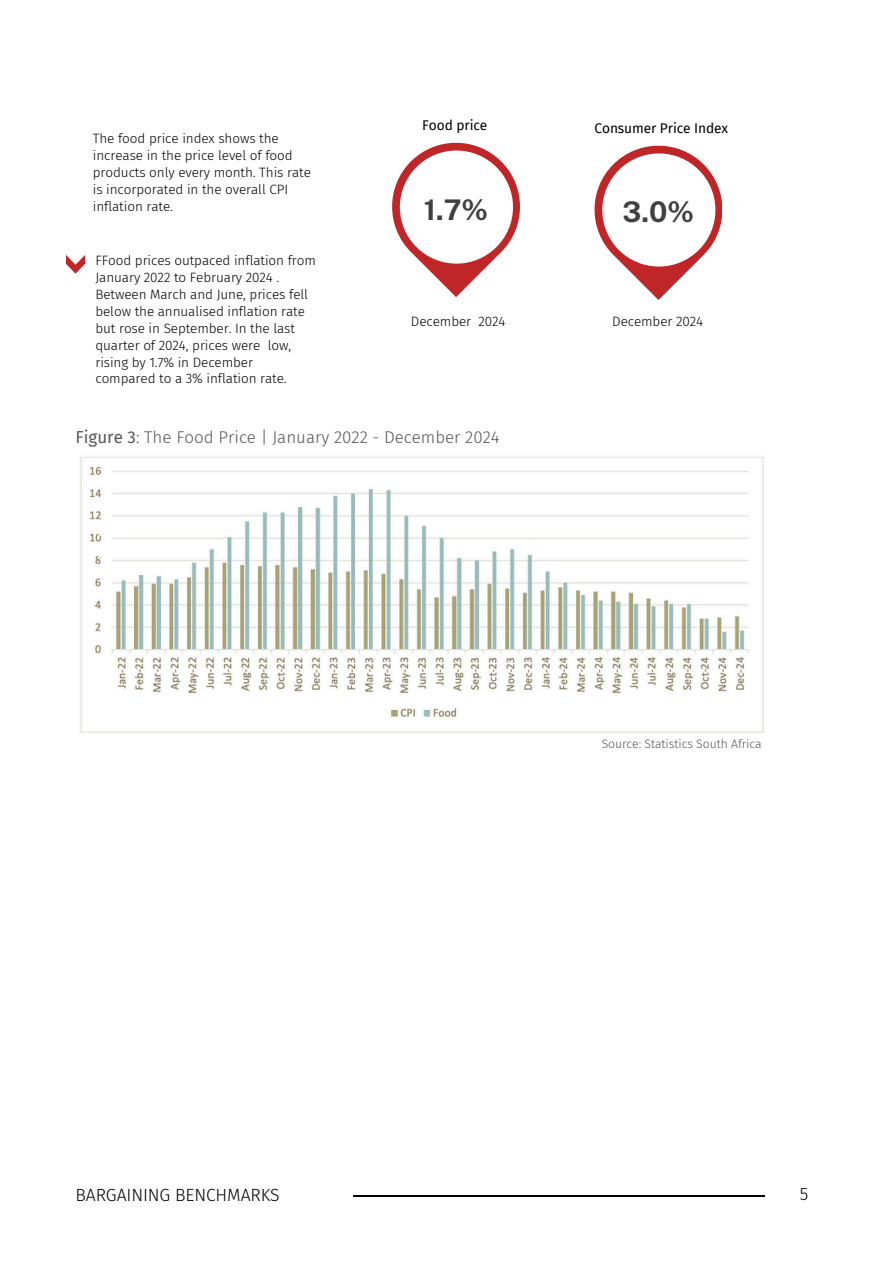
<style>
.page{position:relative;width:894px;height:1264px;background:#fff}
.page>*{position:absolute;margin:0;border:0;box-sizing:border-box;transform-origin:0 0}
.t1{font:700 28.5px "Public Sans";color:#404040}
.t2{font:700 28.35px "Public Sans";color:#404040}
.t3{font:300 17.55px "Fira Sans";letter-spacing:-.005em;color:#000}
.t4{font:300 16.95px "Fira Sans";color:#575756}
.t5{font:15px "Fira Sans";color:#fff}
.t6{font:13.65px "Fira Sans";letter-spacing:-.005em;color:#000}
.t7{font:300 13.5px/16.8px "Fira Sans";letter-spacing:-.005em;color:#000}
.t8{font:300 12.15px "Fira Sans";letter-spacing:-.005em;color:#575756}
.s1{font-weight:400}
</style>
<div class="page">
<hr style="left:353px;top:1195px;width:411px;height:1px;background:#000">
<svg style="left:66px;top:255px;width:19px;height:19px"></svg>
<svg style="left:392px;top:143px;width:127px;height:154px"></svg>
<div style="left:400px;top:150px;width:113px;height:114px;background:#fff;border-radius:50%"></div>
<svg style="left:594px;top:146px;width:128px;height:154px"></svg>
<div style="left:602px;top:153px;width:113px;height:113px;background:#fff;border-radius:50%"></div>
<img style="left:80px;top:457px;width:684px;height:276px">
<p class="t7" style="left:93px;top:130px;width:219px">The food price index shows the increase in the price level of food products only every month. This rate is incorporated in the overall CPI inflation rate.</p>
<p class="t7" style="left:95px;top:252px;width:222px">FFood prices outpaced inflation from January 2022 to February 2024 .<br>Between March and June, prices fell below the annualised inflation rate but rose in September. In the last quarter of 2024, prices were low, rising by 1.7% in December compared to a 3% inflation rate.</p>
<h1 class="t6" style="left:422px;top:118px;width:67px">Food price</h1>
<p class="t6" style="left:594px;top:120px;width:135px">Consumer Price Index</p>
<h4 class="t2" style="left:424px;top:192px;width:66px">1.7%</h4>
<h4 class="t1" style="left:622px;top:195px;width:73px">3.0%</h4>
<h1 class="t7" style="left:411px;top:313px;width:96px">December 2024</h1>
<p class="t7" style="left:612px;top:313px;width:92px">December 2024</p>
<p class="t4" style="left:75px;top:427px;width:425px"><span class="s1">Figure 3</span>: The Food Price | January 2022 - December 2024</p>
<h3 class="t5" style="left:97px;top:542px;width:10px">p</h3>
<h4 class="t8" style="left:601px;top:736px;width:161px">Source: Statistics South Africa</h4>
<p class="t3" style="left:75px;top:1184px;width:206px">BARGAINING BENCHMARKS</p>
<h2 class="t3" style="left:799px;top:1183px;width:10px">5</h2>
</div>
